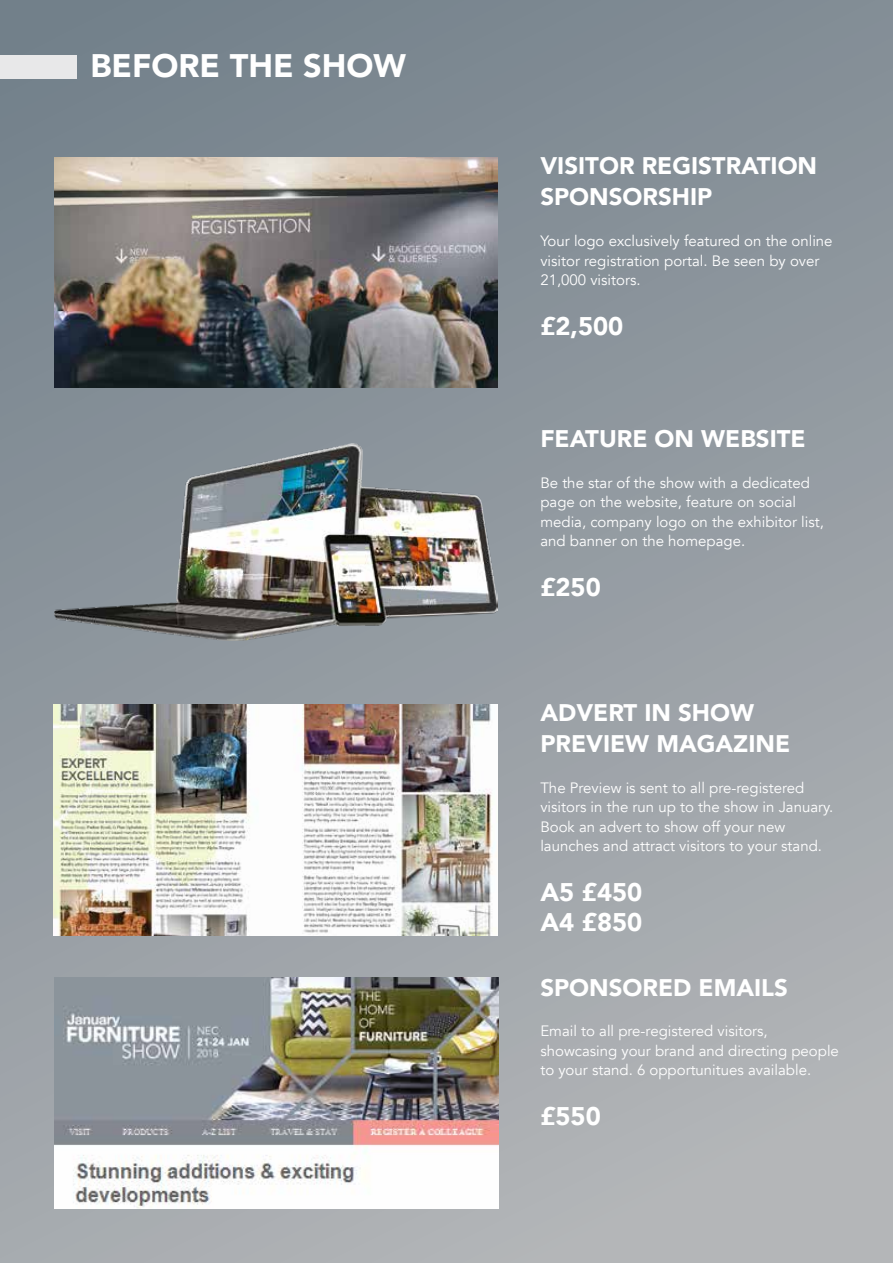
<style>
.page{position:relative;width:893px;height:1263px;background:#fff}
.page>*{position:absolute;margin:0;border:0;box-sizing:border-box;transform-origin:0 0}
.t1{font:900 32.55px "Avenir";color:#fff}
.t2{font:900 25.5px/30px "Avenir";color:#fff}
.t3{font:900 24px/31.5px "Avenir";color:#fff}
.t4{font:15px/19.5px "Avenir";color:#fff}
</style>
<div class="page">
<div style="left:0;top:0;width:893px;height:1263px;background:linear-gradient(to bottom,#7b8790,#b4b6b8)"></div>
<img style="left:54px;top:443px;width:444px;height:198px">
<img style="left:54px;top:978px;width:444px;height:231px">
<img style="left:54px;top:157px;width:444px;height:231px">
<div style="left:0;top:55px;width:76px;height:23px;background:#e8e8e9"></div>
<img style="left:54px;top:704px;width:443px;height:231px">
<h1 class="t1" style="left:91px;top:38px;width:317px">BEFORE THE SHOW</h1>
<h3 class="t3" style="left:540px;top:149px;width:278px">VISITOR REGISTRATION<br>SPONSORSHIP</h3>
<p class="t4" style="left:540px;top:232px;width:294px">Your logo exclusively featured on the online visitor registration portal. Be seen by over<br>21,000 visitors.</p>
<h2 class="t2" style="left:540px;top:310px;width:85px">£2,500</h2>
<h3 class="t3" style="left:540px;top:422px;width:267px">FEATURE ON WEBSITE</h3>
<p class="t4" style="left:540px;top:473px;width:285px">Be the star of the show with a dedicated page on the website, feature on social media, company logo on the exhibitor list, and banner on the homepage.</p>
<h2 class="t2" style="left:540px;top:571px;width:62px">£250</h2>
<h3 class="t3" style="left:540px;top:696px;width:251px">ADVERT IN SHOW<br>PREVIEW MAGAZINE</h3>
<p class="t4" style="left:540px;top:778px;width:294px">The Preview is sent to all pre-registered visitors in the run up to the show in January.<br>Book an advert to show off your new launches and attract visitors to your stand.</p>
<h2 class="t2" style="left:540px;top:876px;width:103px">A5 £450<br>A4 £850</h2>
<h3 class="t3" style="left:540px;top:971px;width:249px">SPONSORED EMAILS</h3>
<p class="t4" style="left:540px;top:1022px;width:300px">Email to all pre-registered visitors, showcasing your brand and directing people to your stand. 6 opportunitues available.</p>
<h2 class="t2" style="left:540px;top:1100px;width:62px">£550</h2>
</div>
